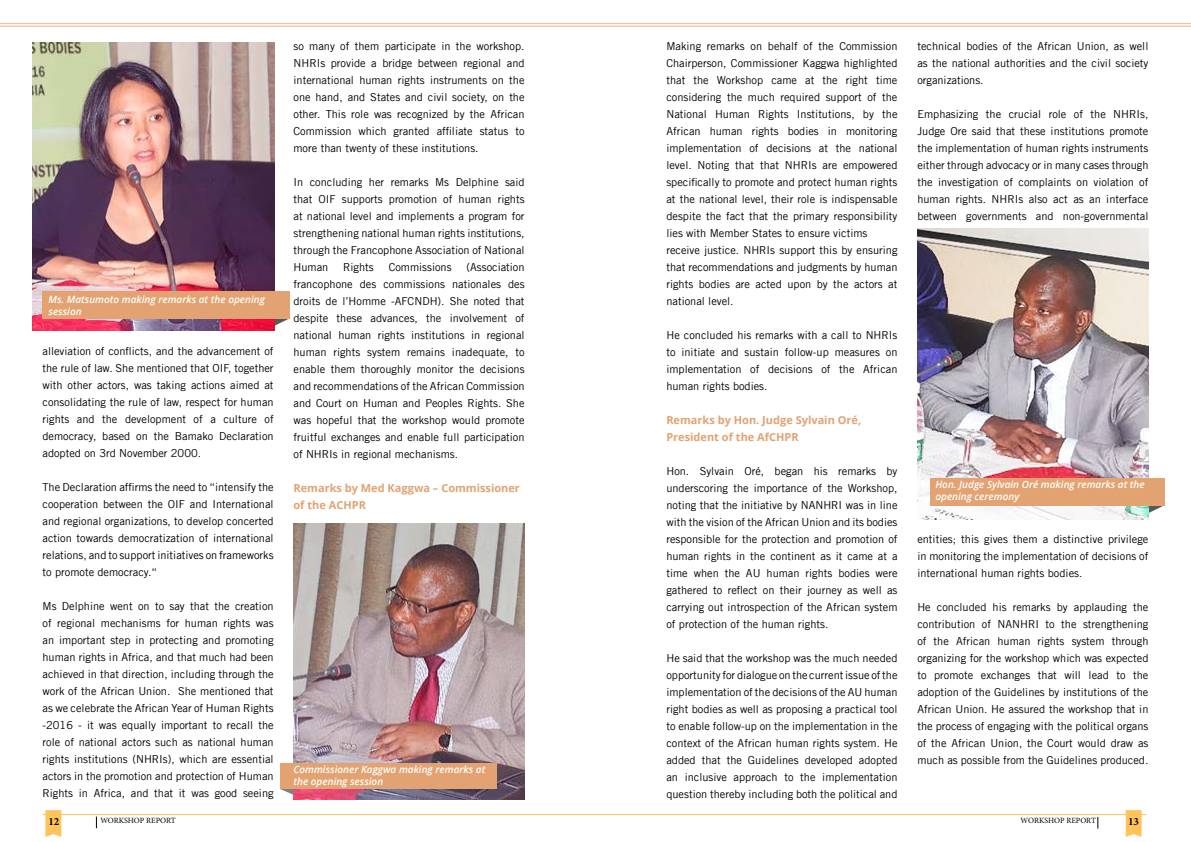
<style>
.page{position:relative;width:1191px;height:842px;background:#fff}
.page>*{position:absolute;margin:0;border:0;box-sizing:border-box;transform-origin:0 0}
.t1{font:11px/17px "Trade Gothic LT";color:#000;text-align:justify}
.t2{font:700 11px/17px "Open Sans";color:#e2a271}
.t3{font:700 11px "Minion Pro";color:#000}
.t4{font:italic 600 10px/12px "Open Sans";color:#fff}
.t5{font:8px "Minion Pro";letter-spacing:-.01em;color:#000}
</style>
<div class="page">
<hr style="left:0;top:23px;width:1191px;height:1px;background:#e2a271">
<hr style="left:0;top:26px;width:1191px;height:1px;background:#e2a271">
<hr style="left:43px;top:814px;width:1103px;height:1px;background:#fec45a">
<svg style="left:45px;top:810px;width:16px;height:27px"></svg>
<svg style="left:1125px;top:810px;width:16px;height:27px"></svg>
<svg style="left:96px;top:816px;width:1px;height:12px"></svg>
<svg style="left:275px;top:318px;width:15px;height:8px"></svg>
<svg style="left:1148px;top:505px;width:16px;height:8px"></svg>
<svg style="left:280px;top:789px;width:13px;height:6px"></svg>
<img style="left:293px;top:524px;width:231px;height:275px">
<img style="left:33px;top:42px;width:242px;height:288px">
<img style="left:917px;top:228px;width:231px;height:291px">
<div style="left:280px;top:763px;width:216px;height:26px;background:#e2a271"></div>
<div style="left:930px;top:478px;width:234px;height:27px;background:#e2a271"></div>
<div style="left:43px;top:291px;width:247px;height:27px;background:#e2a271"></div>
<p class="t4" style="left:48px;top:293px;width:218px">Ms. Matsumoto making remarks at the opening session</p>
<p class="t1" style="left:43px;top:342px;width:233px">alleviation of conflicts, and the advancement of the rule of law. She mentioned that OIF, together with other actors, was taking actions aimed at consolidating the rule of law, respect for human rights and the development of a culture of democracy, based on the Bamako Declaration adopted on 3rd November 2000.</p>
<p class="t1" style="left:43px;top:478px;width:233px">The Declaration affirms the need to “intensify the cooperation between the OIF and International and regional organizations, to develop concerted action towards democratization of international relations, and to support initiatives on frameworks to promote democracy.“</p>
<p class="t1" style="left:43px;top:597px;width:233px">Ms Delphine went on to say that the creation of regional mechanisms for human rights was an important step in protecting and promoting human rights in Africa, and that much had been achieved in that direction, including through the work of the African Union. She mentioned that as we celebrate the African Year of Human Rights -2016 - it was equally important to recall the role of national actors such as national human rights institutions (NHRIs), which are essential actors in the promotion and protection of Human Rights in Africa, and that it was good seeing</p>
<p class="t1" style="left:293px;top:38px;width:233px">so many of them participate in the workshop.<br>NHRIs provide a bridge between regional and international human rights instruments on the one hand, and States and civil society, on the other. This role was recognized by the African Commission which granted affiliate status to more than twenty of these institutions.</p>
<p class="t1" style="left:293px;top:174px;width:233px">In concluding her remarks Ms Delphine said that OIF supports promotion of human rights at national level and implements a program for strengthening national human rights institutions, through the Francophone Association of National Human</p>
<p class="t1" style="left:293px;top:258px;width:233px;text-indent:173px">(Association francophone des commissions nationales des droits de l’Homme -AFCNDH). She noted that despite these advances, the involvement of national human rights institutions in regional human rights system remains inadequate, to enable them thoroughly monitor the decisions and recommendations of the African Commission and Court on Human and Peoples Rights. She was hopeful that the workshop would promote fruitful exchanges and enable full participation of NHRIs in regional mechanisms.</p>
<p class="t2" style="left:293px;top:479px;width:228px">Remarks by Med Kaggwa – Commissioner of the ACHPR</p>
<p class="t1" style="left:343px;top:258px;width:32px">Rights</p>
<p class="t1" style="left:389px;top:258px;width:64px">Commissions</p>
<p class="t4" style="left:293px;top:763px;width:193px">Commissioner Kaggwa making remarks at the opening session</p>
<p class="t1" style="left:666px;top:38px;width:233px;text-align:left">Making remarks on behalf of the Commission Chairperson, Commissioner Kaggwa highlighted that the Workshop came at the right time considering the much required support of the National Human Rights Institutions, by the African human rights bodies in monitoring implementation of decisions at the national level. Noting that that NHRIs are empowered specifically to promote and protect human rights at the national level, their role is indispensable despite the fact that the primary responsibility lies with Member States to ensure victims receive justice. NHRIs support this by ensuring that recommendations and judgments by human rights bodies are acted upon by the actors at national level.</p>
<p class="t1" style="left:666px;top:327px;width:233px">He concluded his remarks with a call to NHRIs to initiate and sustain follow-up measures on implementation of decisions of the African human rights bodies.</p>
<p class="t2" style="left:666px;top:411px;width:196px">Remarks by Hon. Judge Sylvain Oré,<br>President of the AfCHPR</p>
<p class="t1" style="left:666px;top:463px;width:233px">Hon. Sylvain Oré, began his remarks by underscoring the importance of the Workshop, noting that the initiative by NANHRI was in line with the vision of the African Union and its bodies responsible for the protection and promotion of human rights in the continent as it came at a time when the AU human rights bodies were gathered to reflect on their journey as well as carrying out introspection of the African system of protection of the human rights.</p>
<p class="t1" style="left:666px;top:650px;width:233px">He said that the workshop was the much needed opportunity for dialogue on the current issue of the implementation of the decisions of the AU human right bodies as well as proposing a practical tool to enable follow-up on the implementation in the context of the African human rights system. He added that the Guidelines developed adopted an inclusive approach to the implementation question thereby including both the political and</p>
<p class="t1" style="left:917px;top:37px;width:233px">technical bodies of the African Union, as well as the national authorities and the civil society organizations.</p>
<p class="t1" style="left:917px;top:105px;width:233px">Emphasizing the crucial role of the NHRIs, Judge Ore said that these institutions promote the implementation of human rights instruments either through advocacy or in many cases through the investigation of complaints on violation of human rights. NHRIs also act as an interface between governments and non-governmental</p>
<p class="t4" style="left:935px;top:478px;width:211px">Hon. Judge Sylvain Oré making remarks at the opening ceremony</p>
<p class="t1" style="left:917px;top:530px;width:233px">entities; this gives them a distinctive privilege in monitoring the implementation of decisions of international human rights bodies.</p>
<p class="t1" style="left:917px;top:598px;width:233px">He concluded his remarks by applauding the contribution of NANHRI to the strengthening of the African human rights system through organizing for the workshop which was expected to promote exchanges that will lead to the adoption of the Guidelines by institutions of the African Union. He assured the workshop that in the process of engaging with the political organs of the African Union, the Court would draw as much as possible from the Guidelines produced.</p>
<p class="t3" style="left:48px;top:814px;width:12px">12</p>
<p class="t5" style="left:100px;top:815px;width:77px">WORKSHOP REPORT</p>
<p class="t5" style="left:1020px;top:815px;width:77px">WORKSHOP REPORT</p>
<p class="t3" style="left:1128px;top:814px;width:12px">13</p>
</div>
